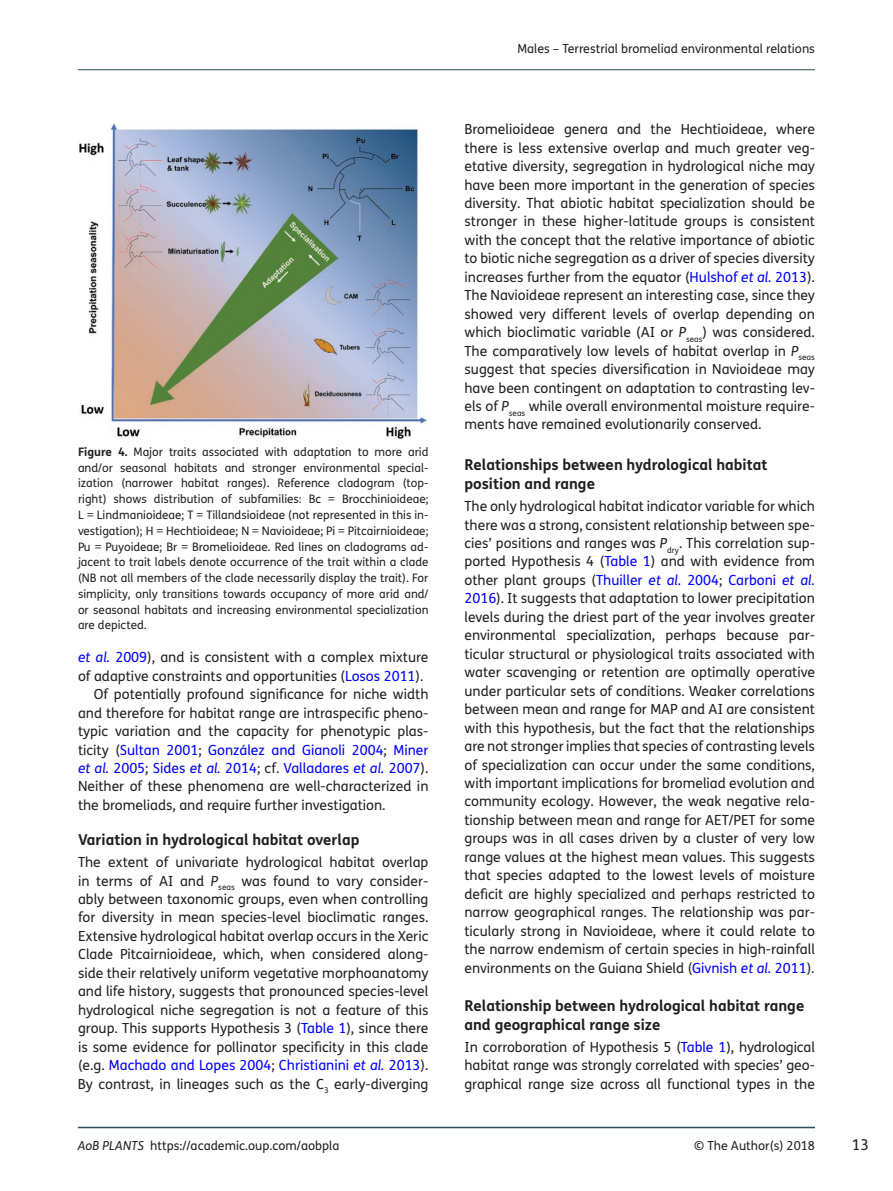
<style>
.page{position:relative;width:893px;height:1191px;background:#fff}
.page>*{position:absolute;margin:0;border:0;box-sizing:border-box;transform-origin:0 0}
.t1{font:700 15px/18.5px "FS Me";color:#231f20}
.t2{font:15px "FS Me";color:#231f20}
.t3{font:13.95px/18.5px "FS Me";color:#231f20;text-align:justify}
.t4{font:13.95px "FS Me";color:#00f}
.t5{font:12.45px "FS Me";color:#231f20}
.t6{font:11.7px/15.8px "FS Me";color:#231f20;text-align:justify}
.s1{font-weight:700}
.s2{font-style:italic;color:#00f}
.s3{color:#00f}
.s4{color:#231f20}
.s5{font-style:italic}
</style>
<div class="page">
<hr style="left:78px;top:69px;width:737px;height:1px;background:#295157">
<hr style="left:78px;top:1126px;width:737px;height:2px;background:#295157">
<img style="left:80px;top:124px;width:347px;height:315px">
<p class="t6" style="left:78px;top:444px;width:352px"><span class="s1">Figure 4.</span> Major traits associated with adaptation to more arid and/or seasonal habitats and stronger environmental special&shy;ization (narrower habitat ranges). Reference cladogram (top&shy;right) shows distribution of subfamilies: Bc = Brocchinioideae; L = Lindmanioideae; T = Tillandsioideae (not represented in this in&shy;vestigation); H = Hechtioideae; N = Navioideae; Pi = Pitcairnioideae; Pu = Puyoideae; Br = Bromelioideae. Red lines on cladograms ad&shy;jacent to trait labels denote occurrence of the trait within a clade (NB not all members of the clade necessarily display the trait). For simplicity, only transitions towards occupancy of more arid and/ or seasonal habitats and increasing environmental specialization are depicted.</p>
<p class="t3" style="left:78px;top:648px;width:352px"><span class="s2">et al.</span> <span class="s3">2009</span>), and is consistent with a complex mixture</p>
<p class="t3" style="left:78px;top:666px;width:347px">of adaptive constraints and opportunities (<span class="s3">Losos 2011</span>).</p>
<p class="t3" style="left:94px;top:685px;width:336px">Of potentially profound significance for niche width</p>
<p class="t3" style="left:78px;top:703px;width:352px">and therefore for habitat range are intraspecific pheno-</p>
<p class="t3" style="left:78px;top:721px;width:352px">typic variation and the capacity for phenotypic plas-</p>
<p class="t4" style="left:78px;top:740px;width:352px"><span class="s4">ticity (</span>Sultan 2001<span class="s4">;</span> González and Gianoli 2004<span class="s4">;</span> Miner</p>
<p class="t4" style="left:78px;top:758px;width:352px"><span class="s5">et al.</span> 2005<span class="s4">;</span> Sides <span class="s5">et al.</span> 2014<span class="s4">; cf.</span> Valladares <span class="s5">et al.</span> 2007<span class="s4">).</span></p>
<p class="t3" style="left:78px;top:777px;width:352px">Neither of these phenomena are well-characterized in</p>
<p class="t3" style="left:78px;top:795px;width:309px">the bromeliads, and require further investigation.</p>
<p class="t1" style="left:78px;top:829px;width:283px">Variation in hydrological habitat overlap</p>
<p class="t3" style="left:78px;top:852px;width:352px">The extent of univariate hydrological habitat overlap in terms of AI and <span class="s5">P</span><sub>seas</sub> was found to vary consider&shy;ably between taxonomic groups, even when controlling for diversity in mean species-level bioclimatic ranges.<br>Extensive hydrological habitat overlap occurs in the Xeric Clade Pitcairnioideae, which, when considered along&shy;side their relatively uniform vegetative morphoanatomy and life history, suggests that pronounced species-level hydrological niche segregation is not a feature of this group. This supports Hypothesis 3 (<span class="s3">Table 1</span>), since there is some evidence for pollinator specificity in this clade (e.g. <span class="s3">Machado and Lopes 2004</span>; <span class="s3">Christianini</span> <span class="s2">et al.</span> <span class="s3">2013</span>).<br>By contrast, in lineages such as the C<sub>3</sub> early-diverging</p>
<p class="t5" style="left:517px;top:40px;width:299px">Males – Terrestrial bromeliad environmental relations</p>
<p class="t3" style="left:464px;top:120px;width:352px">Bromelioideae genera and the Hechtioideae, where there is less extensive overlap and much greater veg&shy;etative diversity, segregation in hydrological niche may have been more important in the generation of species diversity. That abiotic habitat specialization should be stronger in these higher-latitude groups is consistent with the concept that the relative importance of abiotic to biotic niche segregation as a driver of species diversity increases further from the equator (<span class="s3">Hulshof</span> <span class="s2">et al.</span> <span class="s3">2013</span>).<br>The Navioideae represent an interesting case, since they showed very different levels of overlap depending on which bioclimatic variable (AI or <span class="s5">P</span><sub>seas</sub>) was considered.<br>The comparatively low levels of habitat overlap in <span class="s5">P</span><sub>seas </sub>suggest that species diversification in Navioideae may have been contingent on adaptation to contrasting lev&shy;els of <span class="s5">P</span><sub>seas</sub> while overall environmental moisture require&shy;ments have remained evolutionarily conserved.</p>
<p class="t1" style="left:464px;top:455px;width:304px">Relationships between hydrological habitat position and range</p>
<p class="t3" style="left:464px;top:496px;width:352px">The only hydrological habitat indicator variable for which there was a strong, consistent relationship between spe&shy;cies’ positions and ranges was <span class="s5">P</span><sub>dry</sub>. This correlation sup&shy;ported Hypothesis 4 (<span class="s3">Table 1</span>) and with evidence from other plant groups (<span class="s3">Thuiller</span> <span class="s2">et al.</span> <span class="s3">2004</span>; <span class="s3">Carboni</span> <span class="s2">et al.<br></span><span class="s3">2016</span>). It suggests that adaptation to lower precipitation levels during the driest part of the year involves greater environmental specialization, perhaps because par&shy;ticular structural or physiological traits associated with water scavenging or retention are optimally operative under particular sets of conditions. Weaker correlations between mean and range for MAP and AI are consistent with this hypothesis, but the fact that the relationships are not stronger implies that species of contrasting levels of specialization can occur under the same conditions, with important implications for bromeliad evolution and community ecology. However, the weak negative rela&shy;tionship between mean and range for AET/PET for some groups was in all cases driven by a cluster of very low range values at the highest mean values. This suggests that species adapted to the lowest levels of moisture deficit are highly specialized and perhaps restricted to narrow geographical ranges. The relationship was par&shy;ticularly strong in Navioideae, where it could relate to the narrow endemism of certain species in high-rainfall environments on the Guiana Shield (<span class="s3">Givnish</span> <span class="s2">et al.</span> <span class="s3">2011</span>).</p>
<p class="t1" style="left:464px;top:996px;width:341px">Relationship between hydrological habitat range and geographical range size</p>
<p class="t3" style="left:464px;top:1037px;width:352px">In corroboration of Hypothesis 5 (<span class="s3">Table 1</span>), hydrological habitat range was strongly correlated with species’ geo&shy;graphical range size across all functional types in the</p>
<p class="t5" style="left:78px;top:1137px;width:263px"><span class="s5">AoB PLANTS</span> https://academic.oup.com/aobpla</p>
<p class="t5" style="left:694px;top:1137px;width:122px">© The Author(s) 2018</p>
<p class="t2" style="left:852px;top:1134px;width:19px">13</p>
</div>
